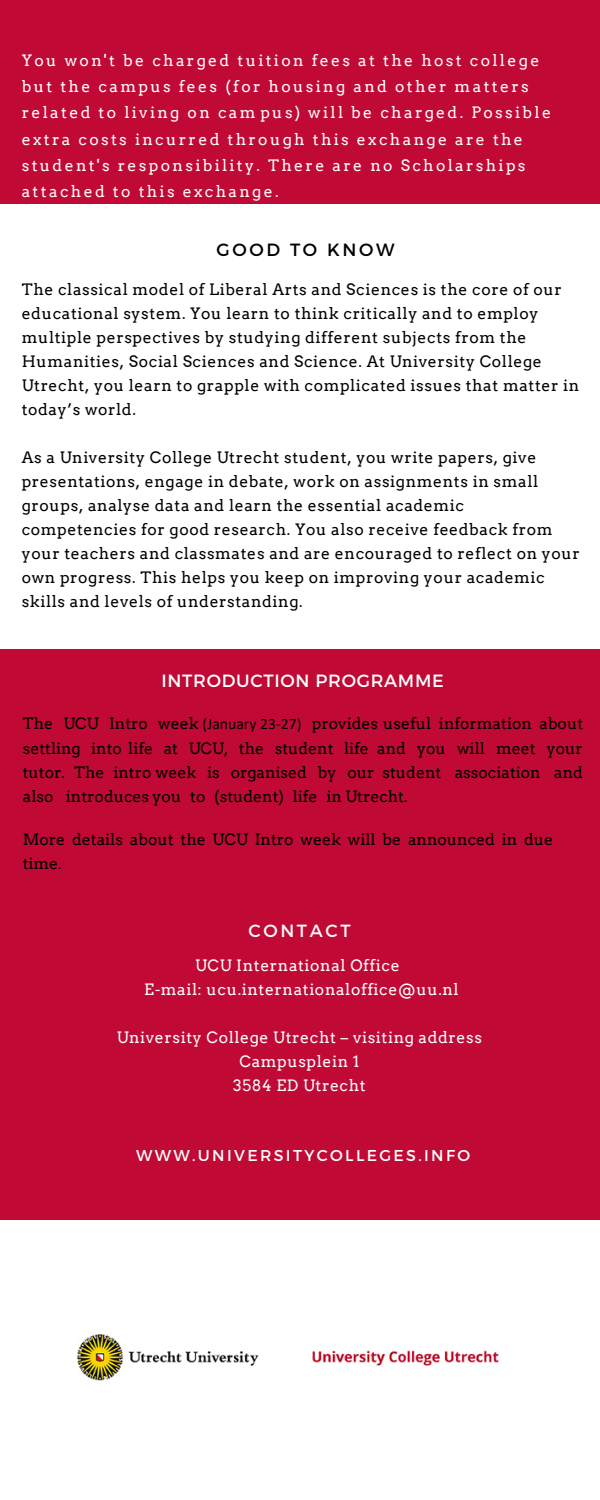
<style>
.page{position:relative;width:600px;height:1500px;background:#fff}
.page>*{position:absolute;margin:0;border:0;box-sizing:border-box;transform-origin:0 0}
.t1{font:17.7px "Montserrat";letter-spacing:.04em;color:#fff}
.t2{font:17.7px "Montserrat";letter-spacing:.15em;color:#000}
.t3{font:17.6px "Montserrat";letter-spacing:.15em;color:#fbfbfb}
.t4{font:15.7px/24px "Arvo";letter-spacing:.04em;color:#000}
.t5{font:15.7px/26.2px "Arvo";letter-spacing:.04em;color:#fff}
.t6{font:15.7px/24px "Arvo";color:#000}
.t7{font:15.7px "Montserrat";letter-spacing:.15em;color:#fff}
.s1{font-family:"Calibri"}
</style>
<div class="page">
<div style="left:0;top:0;width:600px;height:203px;background:#c00a35"></div>
<div style="left:0;top:650px;width:600px;height:569px;background:#c00a35"></div>
<img style="left:78px;top:1334px;width:420px;height:47px">
<p class="t5" style="left:22px;top:47px;width:531px">Y o u w o n ' t b e c h a r g e d t u i t i o n f e e s a t t h e h o s t c o l l e g e b u t t h e c amp u s f e e s ( f o r h o u s i n g a n d o t h e r ma t t e r s<br>r e l a t e d t o l i v i n g o n c am p u s ) w i l l b e c h a r g e d . P o s s i b l e e x t r a c o s t s i n c u r r e d t h r o u g h t h i s e x c h a n g e a r e t h e<br>s t u d e n t ' s r e s p o n s i b i l i t y . T h e r e a r e n o S c h o l a r s h i p s<br>a t t a c h e d t o t h i s e x c h a n g e .</p>
<p class="t2" style="left:217px;top:239px;width:179px">GOOD T O KNOW</p>
<p class="t4" style="left:22px;top:277px;width:559px">The classical model of Liberal Arts and Sciences is the core of our educational system. You learn to think critically and to employ multiple perspectives by studying different subjects from the Humanities, Social Sciences and Science. At University College Utrecht, you learn to grapple with complicated issues that matter in today’s world.</p>
<p class="t4" style="left:22px;top:445px;width:560px">As a University College Utrecht student, you write papers, give presentations, engage in debate, work on assignments in small groups, analyse data and learn the essential academic competencies for good research. You also receive feedback from your teachers and classmates and are encouraged to reflect on your own progress. This helps you keep on improving your academic skills and levels of understanding.</p>
<p class="t1" style="left:162px;top:669px;width:284px">INTRODUCTION PROGRAMME</p>
<p class="t4" style="left:23px;top:712px;width:562px;text-align:justify">The UCU Intro week <span class="s1">(January 23-27)</span> provides useful information about settling into life at UCU, the student life and you will meet your tutor. The intro week is organised by our student association and also introduces you to (student) life in Utrecht.</p>
<p class="t6" style="left:23px;top:828px;width:532px">More details about the UCU Intro week will be announced in due time.</p>
<p class="t3" style="left:248px;top:919px;width:104px">CONTACT</p>
<p class="t5" style="left:195px;top:952px;width:206px">UCU International Office</p>
<p class="t5" style="left:144px;top:976px;width:316px">E-mail: ucu.internationaloffice@uu.nl</p>
<p class="t5" style="left:117px;top:1024px;width:367px">University College Utrecht – visiting address</p>
<p class="t5" style="left:240px;top:1048px;width:121px">Campusplein 1</p>
<p class="t5" style="left:233px;top:1072px;width:134px">3584 ED Utrecht</p>
<p class="t7" style="left:136px;top:1145px;width:335px">WWW.UNIVERSITYCOLLEGES.INFO</p>
</div>
